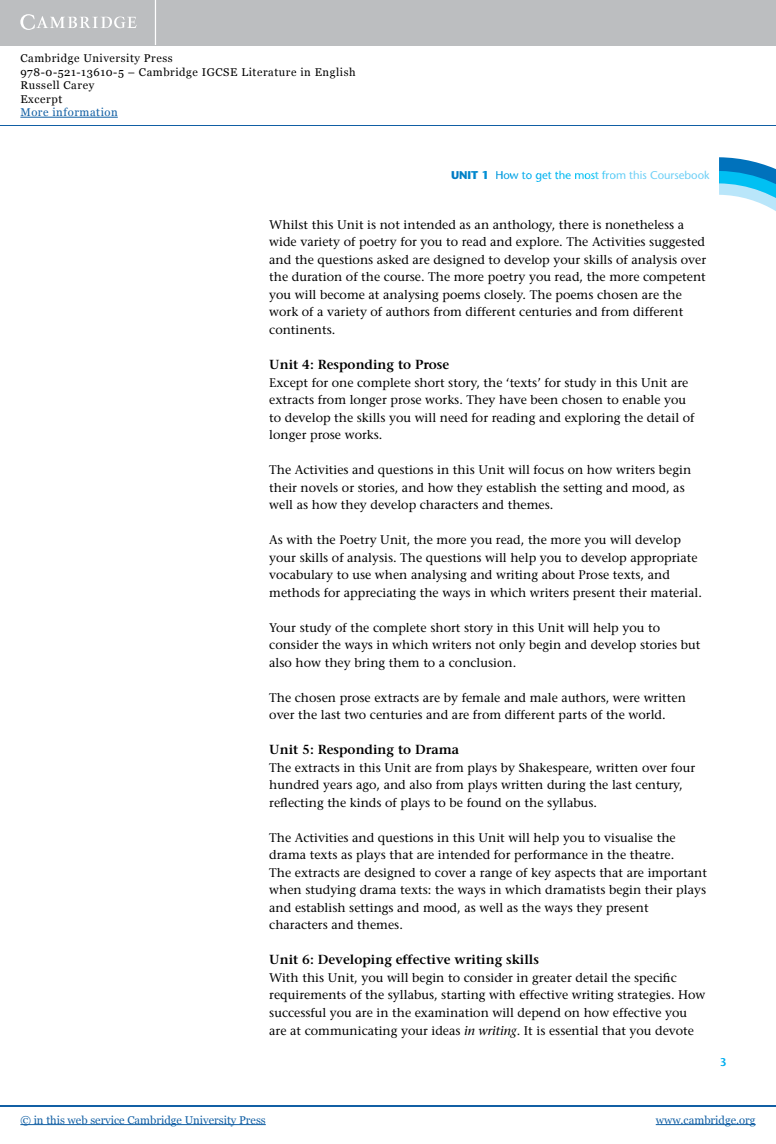
<style>
.page{position:relative;width:776px;height:1144px;background:#fff}
.page>*{position:absolute;margin:0;border:0;box-sizing:border-box;transform-origin:0 0}
.t1{font:600 13.12px "Stone Serif";color:#000}
.t2{font:12.5px/17.5px "Stone Serif";color:#000}
.t3{font:11.25px/13.4px "Georgia";letter-spacing:.05em;color:#000}
.t4{font:11.25px "Georgia";color:#115fa4}
.t5{font:11.25px "Stone Sans";color:#6dcff6}
.t6{font:11.25px "Georgia";letter-spacing:.05em;color:#115fa4}
.t7{font:600 11.25px "ITC Stone Sans";color:#00aeef}
.s1{font-weight:700;color:#007ac3}
.s2{font-weight:700;color:#0080c7}
.s3{font-weight:700;color:#0086cd}
.s4{font-weight:700;color:#008ed4}
.s5{color:#0098dd}
.s6{color:#009de1}
.s7{color:#00a0e3}
.s8{color:#00aaec}
.s9{color:#00b0f0}
.s10{color:#00b3f0}
.s11{color:#00b4f0}
.s12{color:#00b6f1}
.s13{color:#00b8f1}
.s14{color:#00bcf2}
.s15{color:#00c0f3}
.s16{color:#00c2f3}
.s17{color:#1fc4f4}
.s18{color:#3dc7f4}
.s19{color:#49c8f5}
.s20{color:#55caf5}
.s21{color:#65cef6}
.s22{font-style:italic}
</style>
<div class="page">
<div style="left:0;top:0;width:776px;height:45px;background:#bcbec0"></div>
<hr style="left:155px;top:0;width:1px;height:45px;background:#fff">
<svg style="left:20px;top:14px;width:117px;height:16px"></svg>
<hr style="left:20px;top:117px;width:98px;height:1px;background:#115fa4">
<hr style="left:0;top:125px;width:776px;height:1px;background:#115fa4">
<hr style="left:0;top:1104px;width:776px;height:1px;background:#115fa4">
<hr style="left:20px;top:1124px;width:246px;height:1px;background:#115fa4">
<hr style="left:656px;top:1124px;width:100px;height:1px;background:#115fa4">
<svg style="left:719px;top:157px;width:57px;height:54px"></svg>
<p class="t3" style="left:20px;top:52px;width:337px">Cambridge University Press<br>978-0-521-13610-5 – Cambridge IGCSE Literature in English<br>Russell Carey<br>Excerpt</p>
<p class="t6" style="left:20px;top:105px;width:99px">More information</p>
<p class="t5" style="left:451px;top:168px;width:260px"><span class="s1">U</span><span class="s2">N</span><span class="s3">IT</span> <span class="s4">1</span> <span class="s5">H</span><span class="s6">o</span><span class="s7">w</span> <span class="s8">to</span> <span class="s9">g</span><span class="s10">e</span><span class="s11">t</span> <span class="s12">t</span><span class="s13">he</span> <span class="s14">m</span><span class="s15">o</span><span class="s16">s</span><span class="s17">t</span> <span class="s18">f</span><span class="s19">r</span><span class="s20">o</span><span class="s21">m</span> this Coursebook</p>
<p class="t2" style="left:269px;top:216px;width:438px">Whilst this Unit is not intended as an anthology, there is nonetheless a wide variety of poetry for you to read and explore. The Activities suggested and the questions asked are designed to develop your skills of analysis over the duration of the course. The more poetry you read, the more competent you will become at analysing poems closely. The poems chosen are the work of a variety of authors from different centuries and from different continents.</p>
<p class="t1" style="left:269px;top:356px;width:182px">Unit 4: Responding to Prose</p>
<p class="t2" style="left:269px;top:373px;width:427px">Except for one complete short story, the ‘texts’ for study in this Unit are extracts from longer prose works. They have been chosen to enable you to develop the skills you will need for reading and exploring the detail of longer prose works.</p>
<p class="t2" style="left:269px;top:461px;width:424px">The Activities and questions in this Unit will focus on how writers begin their novels or stories, and how they establish the setting and mood, as well as how they develop characters and themes.</p>
<p class="t2" style="left:269px;top:531px;width:434px">As with the Poetry Unit, the more you read, the more you will develop your skills of analysis. The questions will help you to develop appropriate vocabulary to use when analysing and writing about Prose texts, and methods for appreciating the ways in which writers present their material.</p>
<p class="t2" style="left:269px;top:618px;width:432px">Your study of the complete short story in this Unit will help you to consider the ways in which writers not only begin and develop stories but also how they bring them to a conclusion.</p>
<p class="t2" style="left:269px;top:688px;width:418px">The chosen prose extracts are by female and male authors, were written over the last two centuries and are from different parts of the world.</p>
<p class="t1" style="left:269px;top:741px;width:191px">Unit 5: Responding to Drama</p>
<p class="t2" style="left:269px;top:758px;width:427px">The extracts in this Unit are from plays by Shakespeare, written over four hundred years ago, and also from plays written during the last century, reflecting the kinds of plays to be found on the syllabus.</p>
<p class="t2" style="left:269px;top:828px;width:439px">The Activities and questions in this Unit will help you to visualise the drama texts as plays that are intended for performance in the theatre.<br>The extracts are designed to cover a range of key aspects that are important when studying drama texts: the ways in which dramatists begin their plays and establish settings and mood, as well as the ways they present characters and themes.</p>
<p class="t1" style="left:269px;top:951px;width:271px">Unit 6: Developing effective writing skills</p>
<p class="t2" style="left:269px;top:968px;width:438px">With this Unit, you will begin to consider in greater detail the specific requirements of the syllabus, starting with effective writing strategies. How successful you are in the examination will depend on how effective you are at communicating your ideas <span class="s22">in writing</span>. It is essential that you devote</p>
<p class="t7" style="left:720px;top:1055px;width:8px">3</p>
<p class="t4" style="left:20px;top:1112px;width:247px">© in this web service Cambridge University Press</p>
<p class="t4" style="left:656px;top:1112px;width:101px">www.cambridge.org</p>
</div>
